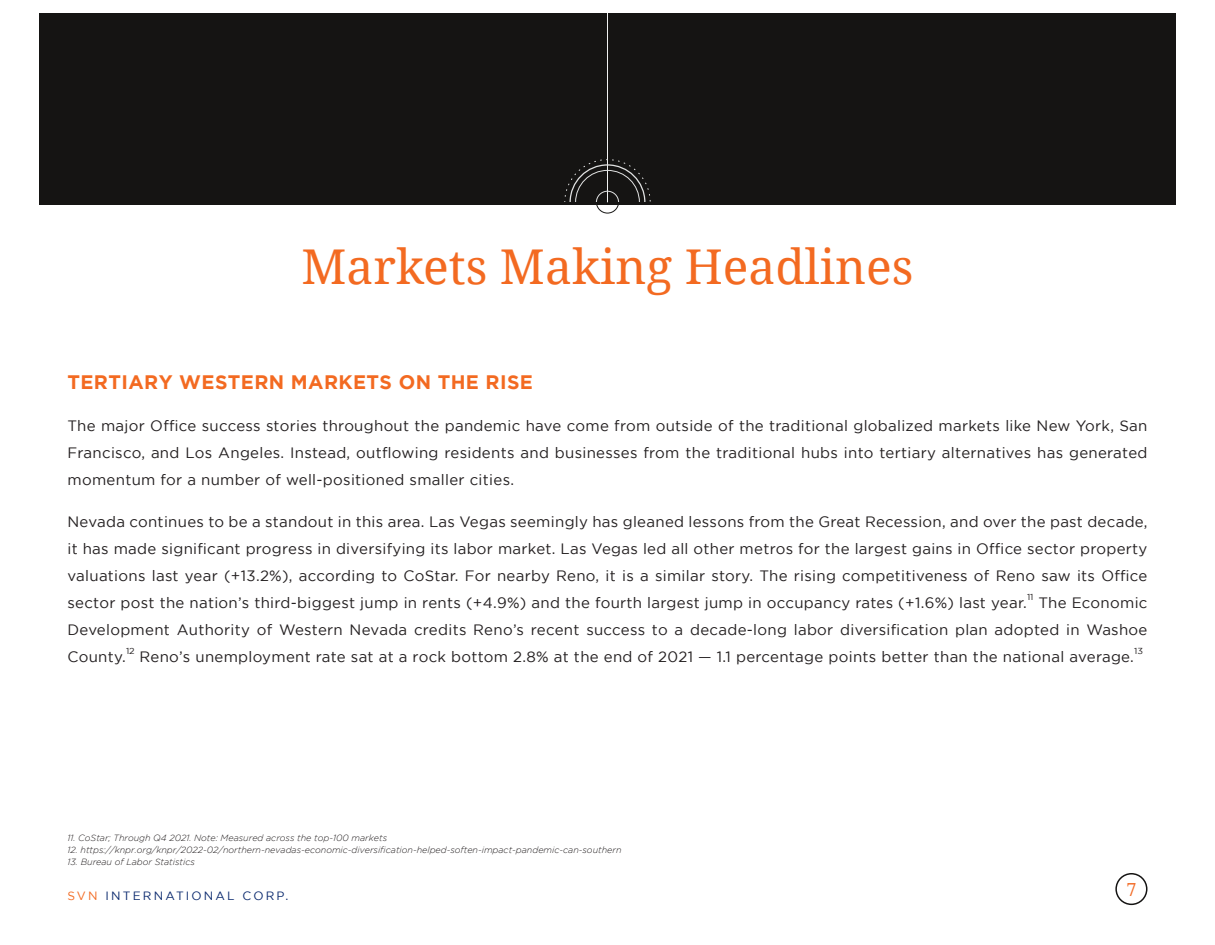
<style>
.page{position:relative;width:1215px;height:945px;background:#fff}
.page>*{position:absolute;margin:0;border:0;box-sizing:border-box;transform-origin:0 0}
.chapter_heads{font:48px "Noto Serif";color:#f36a21}
.Ebook_intro{font:700 19.5px "Gotham";letter-spacing:.02em;color:#f36a21}
.t1{font:18px "Noto Serif";color:#f26b26}
.Ebook_intro-2{font:15px/27px "Gotham";letter-spacing:.02em;color:#231f20;text-align:justify}
.Ebook_subtitle{font:12px "Gotham";letter-spacing:.18em;color:#09286d}
.Ebook_subtitle-2{font:italic 300 9px "Gotham";color:#231f20}
.Ebook_intro-3{font:8.7px "Gotham";color:#231f20;scale:1.05 1}
.s1{color:#f36a21}
</style>
<div class="page">
<div style="left:1115px;top:873px;width:32px;height:32px;border:2px solid #151413;border-radius:50%"></div>
<div style="left:39px;top:14px;width:1137px;height:191px;background:#151413"></div>
<hr style="left:607px;top:14px;width:1px;height:188px;background:#f0f1f1">
<svg style="left:564px;top:159px;width:87px;height:55px"></svg>
<p class="chapter_heads" style="left:302px;top:234px;width:614px">Markets Making Headlines</p>
<p class="Ebook_intro" style="left:68px;top:371px;width:467px">TERTIARY WESTERN MARKETS ON THE RISE</p>
<p class="Ebook_intro-2" style="left:68px;top:412px;width:1082px">The major Office success stories throughout the pandemic have come from outside of the traditional globalized markets like New York, San Francisco, and Los Angeles. Instead, outflowing residents and businesses from the traditional hubs into tertiary alternatives has generated momentum for a number of well-positioned smaller cities.</p>
<p class="Ebook_intro-2" style="left:68px;top:508px;width:1082px">Nevada continues to be a standout in this area. Las Vegas seemingly has gleaned lessons from the Great Recession, and over the past decade, it has made significant progress in diversifying its labor market. Las Vegas led all other metros for the largest gains in Office sector property valuations last year (+13.2%), according to CoStar. For nearby Reno, it is a similar story. The rising competitiveness of Reno saw its Office sector post the nation’s third-biggest jump in rents (+4.9%) and the fourth largest jump in occupancy rates (+1.6%) last year.</p>
<p class="Ebook_intro-3" style="left:1027px;top:592px;width:8px">11</p>
<p class="Ebook_intro-2" style="left:68px;top:589px;width:1082px;text-indent:971px">The Economic Development Authority of Western Nevada credits Reno’s recent success to a decade-long labor diversification plan adopted in Washoe County.</p>
<p class="Ebook_intro-3" style="left:126px;top:646px;width:10px">12</p>
<p class="Ebook_intro-2" style="left:140px;top:643px;width:996px">Reno’s unemployment rate sat at a rock bottom 2.8% at the end of 2021 — 1.1 percentage points better than the national average.</p>
<p class="Ebook_intro-3" style="left:1134px;top:646px;width:10px">13</p>
<p class="Ebook_subtitle-2" style="left:68px;top:833px;width:321px">11. CoStar; Through Q4 2021. Note: Measured across the top-100 markets</p>
<p class="Ebook_subtitle-2" style="left:68px;top:845px;width:556px">12. https://knpr.org/knpr/2022-02/northern-nevadas-economic-diversification-helped-soften-impact-pandemic-can-southern</p>
<p class="Ebook_subtitle-2" style="left:68px;top:857px;width:129px">13. Bureau of Labor Statistics</p>
<p class="Ebook_subtitle" style="left:68px;top:889px;width:222px"><span class="s1">SVN</span> INTERNATIONAL CORP.</p>
<p class="t1" style="left:1126px;top:877px;width:12px">7</p>
</div>
